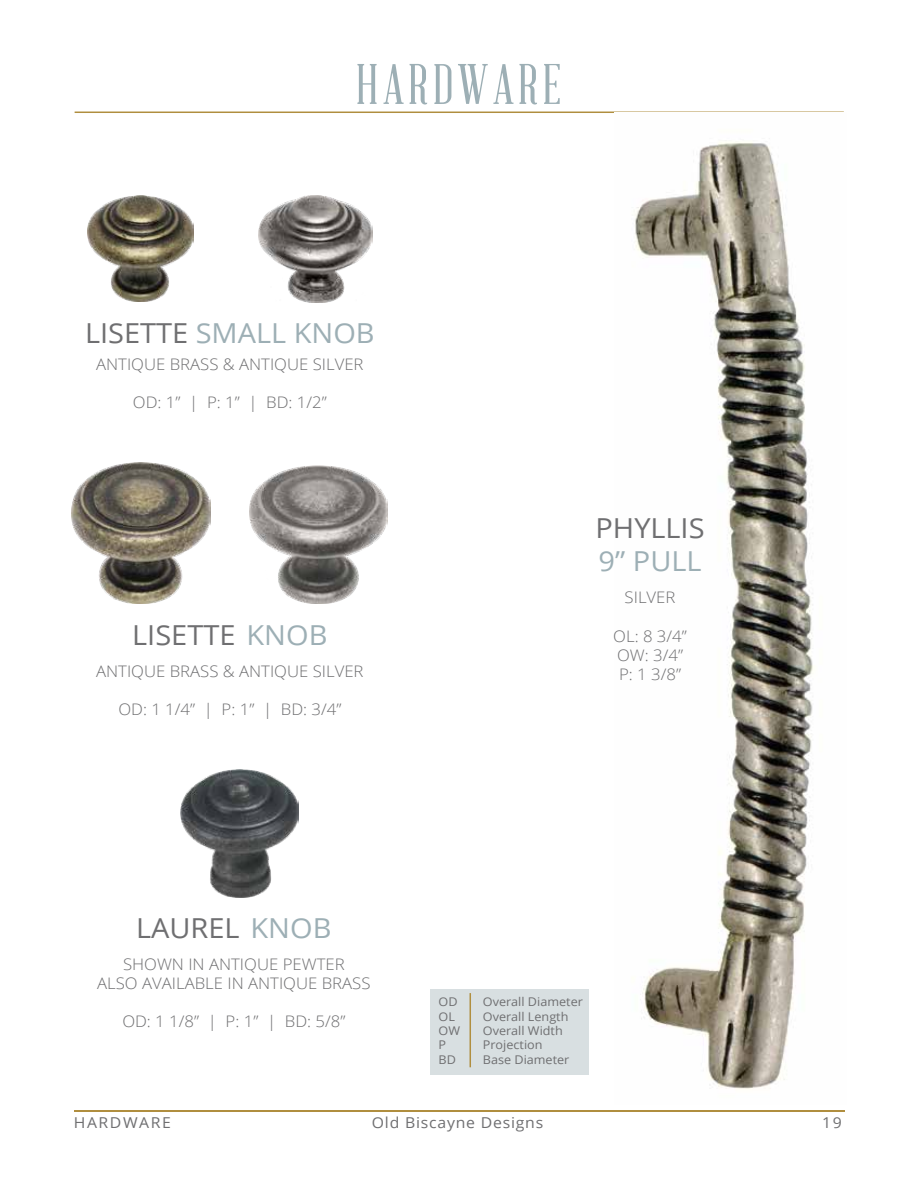
<style>
.page{position:relative;width:918px;height:1188px;background:#fff}
.page>*{position:absolute;margin:0;border:0;box-sizing:border-box;transform-origin:0 0}
.t1{font:55.95px "Abraham Lincoln";letter-spacing:.075em;color:#9dafb5}
.t2{font:27.6px "Open Sans";color:#6f6f71;scale:1.05 1}
.t3{font:27.6px "Open Sans";color:#9dafb5;scale:1.05 1}
.t4{font:300 15.9px/19px "Open Sans";color:#6f6f71;scale:1.05 1}
.t5{font:15px "Open Sans";letter-spacing:.05em;color:#6f6f71;scale:1.05 1}
.t6{font:15px "Open Sans";letter-spacing:.1em;color:#6f6f71;scale:1.05 1}
.t7{font:12px/14.4px "Open Sans";color:#6f6f71;scale:1.05 1}
.s1{color:#6f6f71}
.s2{color:#9dafb5}
</style>
<div class="page">
<hr style="left:74px;top:1110px;width:770px;height:1px;background:#b08e3f">
<hr style="left:75px;top:112px;width:769px;height:1px;background:#b08e3f">
<img style="left:615px;top:112px;width:229px;height:977px">
<img style="left:88px;top:196px;width:105px;height:106px">
<img style="left:258px;top:196px;width:114px;height:106px">
<img style="left:72px;top:463px;width:138px;height:141px">
<img style="left:249px;top:466px;width:139px;height:138px">
<div style="left:430px;top:989px;width:159px;height:85px;background:#d8dfe1"></div>
<hr style="left:470px;top:993px;width:1px;height:74px;background:#b08e3f">
<img style="left:181px;top:770px;width:118px;height:127px">
<h1 class="t1" style="left:356px;top:55px;width:207px">HARDWARE</h1>
<h2 class="t3" style="left:85px;top:314px;width:277px"><span class="s1">LISETTE</span> SMALL KNOB</h2>
<p class="t4" style="left:96px;top:355px;width:256px">ANTIQUE BRASS &amp; ANTIQUE SILVER</p>
<p class="t4" style="left:133px;top:393px;width:186px">OD: 1” | P: 1” | BD: 1/2”</p>
<h2 class="t2" style="left:132px;top:616px;width:187px">LISETTE <span class="s2">KNOB</span></h2>
<p class="t4" style="left:96px;top:661px;width:256px">ANTIQUE BRASS &amp; ANTIQUE SILVER</p>
<p class="t4" style="left:118px;top:699px;width:214px">OD: 1 1/4” | P: 1” | BD: 3/4”</p>
<h2 class="t2" style="left:596px;top:509px;width:105px">PHYLLIS</h2>
<h2 class="t3" style="left:599px;top:542px;width:99px">9” PULL</h2>
<p class="t4" style="left:625px;top:588px;width:50px">SILVER</p>
<p class="t4" style="left:613px;top:626px;width:72px">OL: 8 3/4”<br>OW: 3/4”<br>P: 1 3/8”</p>
<h2 class="t2" style="left:136px;top:909px;width:188px">LAUREL <span class="s2">KNOB</span></h2>
<p class="t4" style="left:97px;top:954px;width:262px;text-align:center">SHOWN IN ANTIQUE PEWTER<br>ALSO AVAILABLE IN ANTIQUE BRASS</p>
<p class="t4" style="left:122px;top:1012px;width:214px">OD: 1 1/8” | P: 1” | BD: 5/8”</p>
<p class="t7" style="left:439px;top:994px;width:22px">OD<br>OL<br>OW<br>P<br>BD</p>
<p class="t7" style="left:483px;top:994px;width:97px">Overall Diameter<br>Overall Length<br>Overall Width<br>Projection<br>Base Diameter</p>
<p class="t6" style="left:74px;top:1112px;width:94px">HARDWARE</p>
<p class="t5" style="left:372px;top:1112px;width:165px">Old Biscayne Designs</p>
<p class="t5" style="left:822px;top:1112px;width:20px">19</p>
</div>
